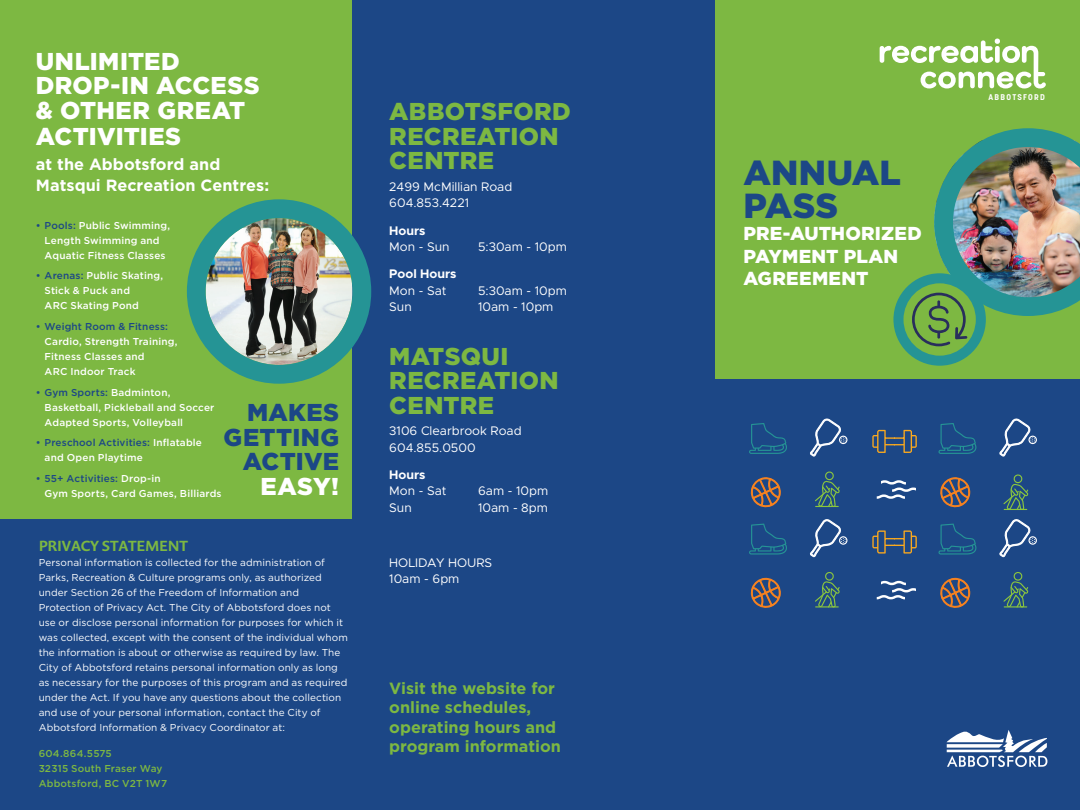
<style>
.page{position:relative;width:1080px;height:810px;background:#fff}
.page>*{position:absolute;margin:0;border:0;box-sizing:border-box;transform-origin:0 0}
.t1{font:900 34.75px/32.5px "Gotham";color:#1c4786}
.t2{font:900 24.38px/24.4px "Gotham";letter-spacing:.015em;color:#7db842}
.t3{font:900 24.38px/25px "Gotham";letter-spacing:.015em;color:#fff}
.t4{font:900 24.38px/24.4px "Gotham";letter-spacing:.015em;color:#1c4786;text-align:right}
.t5{font:900 18.75px/22.5px "Gotham";letter-spacing:.01em;color:#fff}
.t6{font:700 16.25px/19.5px "Gotham";color:#7db842}
.t7{font:700 16.25px/21.2px "Gotham";color:#fff}
.Package_Body_Copy{font:500 15px "Prenton RP Pro";letter-spacing:-.01em;color:#7db842}
.Package_Body_Copy-2{font:12.5px/16.2px "Metropolis";color:#fff}
.Package_Body_Copy-3{font:700 12.5px/16.2px "Metropolis";color:#fff}
.Package_Body_Copy-4{font:10px/15px "Gotham";letter-spacing:.005em;color:#fff}
.t8{font:500 10px/15px "Gotham";letter-spacing:.015em;color:#fff}
.Package_Body_Copy-5{font:500 10px/15px "Gotham";letter-spacing:.02em;color:#7db842}
.t9{font:700 8.25px "Korolev";letter-spacing:.15em;color:#fff}
.s1{color:#1c4786}
.s2{color:#fff}
.s3{font-weight:400}
.s4{font-weight:700}
</style>
<div class="page">
<div style="left:0;top:0;width:354px;height:519px;background:#7db842"></div>
<div style="left:715px;top:0;width:365px;height:810px;background:#1c4786"></div>
<div style="left:715px;top:0;width:365px;height:378px;background:#7db842"></div>
<svg style="left:947px;top:730px;width:100px;height:37px"></svg>
<svg style="left:880px;top:39px;width:166px;height:49px"></svg>
<div style="left:352px;top:0;width:363px;height:810px;background:#1c4786"></div>
<img style="left:893px;top:128px;width:187px;height:238px">
<svg style="left:749px;top:423px;width:38px;height:31px"></svg>
<svg style="left:810px;top:418px;width:37px;height:39px"></svg>
<svg style="left:872px;top:430px;width:45px;height:23px"></svg>
<svg style="left:750px;top:477px;width:30px;height:31px"></svg>
<svg style="left:877px;top:480px;width:38px;height:19px"></svg>
<svg style="left:749px;top:524px;width:38px;height:31px"></svg>
<svg style="left:810px;top:519px;width:37px;height:38px"></svg>
<svg style="left:872px;top:530px;width:45px;height:24px"></svg>
<svg style="left:750px;top:578px;width:30px;height:30px"></svg>
<svg style="left:877px;top:581px;width:38px;height:18px"></svg>
<svg style="left:938px;top:423px;width:39px;height:31px"></svg>
<svg style="left:999px;top:418px;width:38px;height:39px"></svg>
<svg style="left:940px;top:477px;width:30px;height:31px"></svg>
<svg style="left:938px;top:524px;width:39px;height:31px"></svg>
<svg style="left:999px;top:519px;width:38px;height:38px"></svg>
<svg style="left:940px;top:578px;width:30px;height:30px"></svg>
<svg style="left:1003px;top:474px;width:26px;height:36px"></svg>
<svg style="left:815px;top:471px;width:25px;height:36px"></svg>
<svg style="left:815px;top:572px;width:25px;height:35px"></svg>
<svg style="left:1003px;top:572px;width:26px;height:35px"></svg>
<div style="left:0;top:519px;width:354px;height:291px;background:#1c4786"></div>
<img style="left:206px;top:218px;width:146px;height:147px;border-radius:73px">
<div style="left:187px;top:199px;width:184px;height:185px;border:19px solid #259495;border-radius:50%"></div>
<p class="t3" style="left:36px;top:49px;width:225px">UNLIMITED<br>DROP-IN ACCESS &amp; OTHER GREAT<br>ACTIVITIES</p>
<p class="t7" style="left:36px;top:153px;width:235px">at the Abbotsford and<br>Matsqui Recreation Centres:</p>
<p class="t8" style="left:36px;top:217px;width:136px;text-align:center"><span class="s1">• Pools:</span> Public Swimming,<br>Length Swimming and<br>Aquatic Fitness Classes</p>
<p class="t8" style="left:45px;top:268px;width:120px;text-indent:-9px"><span class="s1">• Arenas:</span> Public Skating,<br>Stick &amp; Puck and<br>ARC Skating Pond</p>
<p class="t8" style="left:45px;top:319px;width:134px;text-indent:-9px"><span class="s1">• Weight Room &amp; Fitness:<br></span>Cardio, Strength Training,<br>Fitness Classes and<br>ARC Indoor Track</p>
<p class="t8" style="left:45px;top:384px;width:171px;text-indent:-9px"><span class="s1">• Gym Sports:</span> Badminton,<br>Basketball, Pickleball and Soccer<br>Adapted Sports, Volleyball</p>
<p class="t8" style="left:45px;top:435px;width:159px;text-indent:-9px"><span class="s1">• Preschool Activities:</span> Inflatable and Open Playtime</p>
<p class="t8" style="left:45px;top:471px;width:179px;text-indent:-9px"><span class="s1">• 55+ Activities:</span> Drop-in<br>Gym Sports, Card Games, Billiards</p>
<p class="t4" style="left:224px;top:400px;width:117px">MAKES<br>GETTING<br>ACTIVE<br><span class="s2">EASY!</span></p>
<p class="Package_Body_Copy" style="left:39px;top:535px;width:151px">PRIVACY STATEMENT</p>
<p class="Package_Body_Copy-4" style="left:39px;top:555px;width:311px">Personal information is collected for the administration of Parks, Recreation &amp; Culture programs only, as authorized under Section 26 of the Freedom of Information and Protection of Privacy Act. The City of Abbotsford does not use or disclose personal information for purposes for which it was collected, except with the consent of the individual whom the information is about or otherwise as required by law. The City of Abbotsford retains personal information only as long as necessary for the purposes of this program and as required under the Act. If you have any questions about the collection and use of your personal information, contact the City of Abbotsford Information &amp; Privacy Coordinator at:</p>
<p class="Package_Body_Copy-5" style="left:39px;top:746px;width:130px">604.864.5575<br>32315 South Fraser Way<br>Abbotsford, BC V2T 1W7</p>
<p class="t2" style="left:389px;top:99px;width:183px">ABBOTSFORD<br>RECREATION<br>CENTRE</p>
<p class="Package_Body_Copy-2" style="left:389px;top:178px;width:125px">2499 McMillian Road<br>604.853.4221</p>
<p class="Package_Body_Copy-3" style="left:389px;top:222px;width:38px">Hours</p>
<p class="Package_Body_Copy-2" style="left:389px;top:238px;width:62px">Mon - Sun</p>
<p class="Package_Body_Copy-2" style="left:478px;top:238px;width:91px">5:30am - 10pm</p>
<p class="Package_Body_Copy-3" style="left:389px;top:266px;width:69px">Pool Hours<br><span class="s3">Mon - Sat</span></p>
<p class="Package_Body_Copy-2" style="left:478px;top:282px;width:91px">5:30am - 10pm</p>
<p class="Package_Body_Copy-2" style="left:389px;top:298px;width:24px">Sun</p>
<p class="Package_Body_Copy-2" style="left:478px;top:298px;width:77px">10am - 10pm</p>
<p class="t2" style="left:389px;top:344px;width:171px">MATSQUI<br>RECREATION<br>CENTRE</p>
<p class="Package_Body_Copy-2" style="left:389px;top:423px;width:134px">3106 Clearbrook Road<br>604.855.0500</p>
<p class="Package_Body_Copy-2" style="left:389px;top:467px;width:59px"><span class="s4">Hours<br></span>Mon - Sat</p>
<p class="Package_Body_Copy-2" style="left:478px;top:483px;width:72px">6am - 10pm</p>
<p class="Package_Body_Copy-2" style="left:389px;top:499px;width:24px">Sun</p>
<p class="Package_Body_Copy-2" style="left:478px;top:499px;width:71px">10am - 8pm</p>
<p class="Package_Body_Copy-2" style="left:389px;top:554px;width:105px">HOLIDAY HOURS<br>10am - 6pm</p>
<p class="t6" style="left:389px;top:678px;width:173px">Visit the website for online schedules, operating hours and program information</p>
<p class="t1" style="left:743px;top:156px;width:159px">ANNUAL<br>PASS</p>
<p class="t5" style="left:743px;top:222px;width:180px">PRE-AUTHORIZED</p>
<p class="t5" style="left:743px;top:245px;width:156px">PAYMENT PLAN<br>AGREEMENT</p>
<p class="t9" style="left:989px;top:92px;width:58px">ABBOTSFORD</p>
</div>
